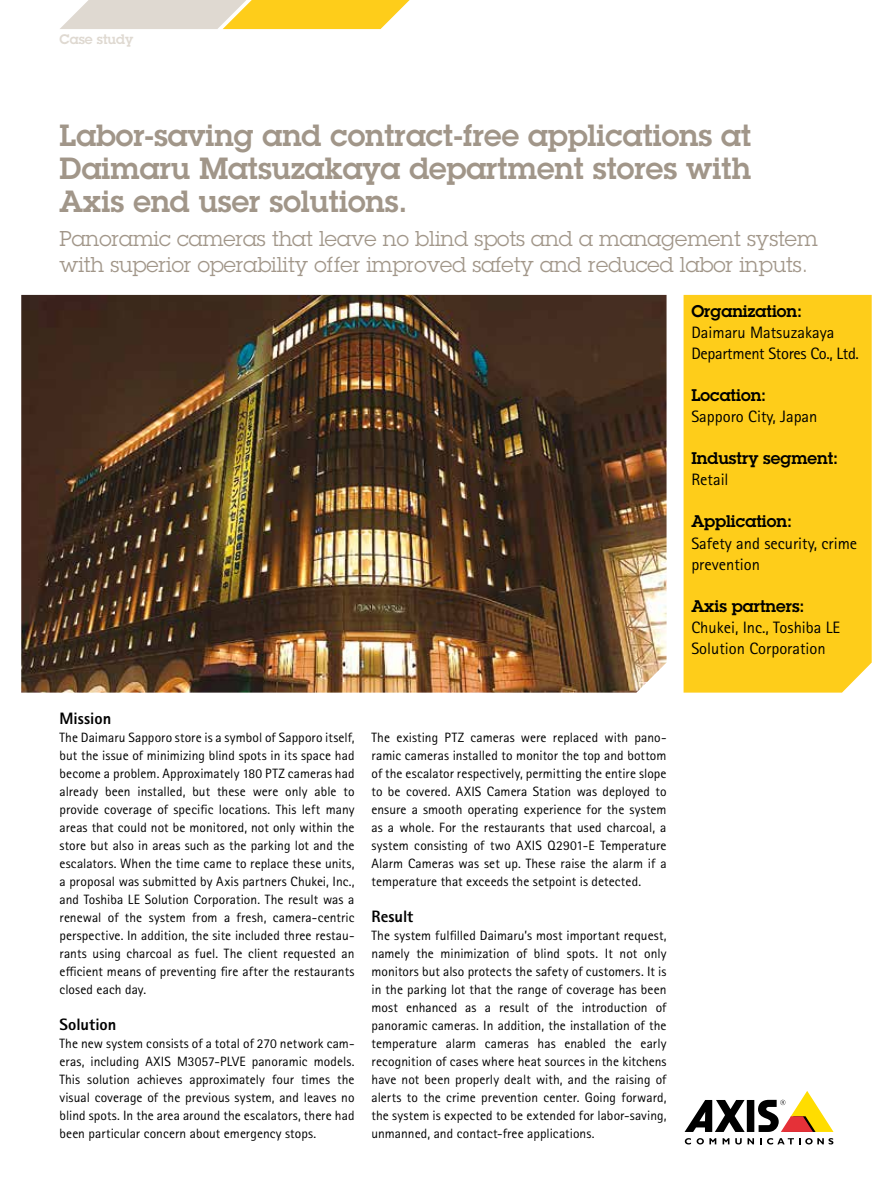
<style>
.page{position:relative;width:893px;height:1191px;background:#fff}
.page>*{position:absolute;margin:0;border:0;box-sizing:border-box;transform-origin:0 0}
.t1{font:600 30px/33px "Lubalin Graph ECG";color:#a19689;text-align:justify}
.t2{font:21px/25.5px "Lubalin Graph ECG";color:#a19689}
.t3{font:16.5px/21px "Rotis Sans Serif Pro";color:#000}
.t4{font:600 16.5px "Lubalin Graph ECG";color:#000}
.t5{font:16.5px/21px "Rotis Sans Serif Pro";letter-spacing:-.02em;color:#000}
.t6{font:800 16.5px "Rotis Sans Serif Pro";color:#000}
.t7{font:13.5px/18px "Rotis Sans Serif Pro";letter-spacing:.005em;color:#000;text-align:justify}
.t8{font:600 13.5px "Lubalin Graph ECG";color:#dfd9d1}
</style>
<div class="page">
<div style="left:747px;top:1100px;width:7px;height:32px;background:#000"></div>
<svg style="left:685px;top:1100px;width:60px;height:32px"></svg>
<svg style="left:758px;top:1091px;width:75px;height:41px"></svg>
<svg style="left:685px;top:1138px;width:6px;height:6px"></svg>
<svg style="left:697px;top:1138px;width:19px;height:6px"></svg>
<svg style="left:723px;top:1138px;width:6px;height:6px"></svg>
<svg style="left:735px;top:1138px;width:19px;height:6px"></svg>
<svg style="left:760px;top:1138px;width:73px;height:6px"></svg>
<div style="left:684px;top:295px;width:188px;height:397px;background:#fecd1a"></div>
<svg style="left:60px;top:0;width:350px;height:29px;background:#f0d782"></svg>
<img style="left:21px;top:295px;width:645px;height:397px">
<p class="t8" style="left:60px;top:30px;width:75px">Case study</p>
<h1 class="t1" style="left:60px;top:119px;width:693px">Labor-saving and contract-free applications at Daimaru Matsuzakaya department stores with Axis end user solutions.</h1>
<h2 class="t2" style="left:60px;top:226px;width:760px">Panoramic cameras that leave no blind spots and a management system with superior operability offer improved safety and reduced labor inputs.</h2>
<p class="t6" style="left:60px;top:707px;width:53px">Mission</p>
<p class="t7" style="left:60px;top:728px;width:297px">The Daimaru Sapporo store is a symbol of Sapporo itself, but the issue of minimizing blind spots in its space had become a problem. Approximately 180 PTZ cameras had already been installed, but these were only able to provide coverage of specific locations. This left many areas that could not be monitored, not only within the store but also in areas such as the parking lot and the escalators. When the time came to replace these units, a proposal was submitted by Axis partners Chukei, Inc., and Toshiba LE Solution Corporation. The result was a renewal of the system from a fresh, camera-centric perspective. In addition, the site included three restau&shy;rants using charcoal as fuel. The client requested an efficient means of preventing fire after the restaurants closed each day.</p>
<p class="t6" style="left:60px;top:1013px;width:58px">Solution</p>
<p class="t7" style="left:60px;top:1034px;width:296px">The new system consists of a total of 270 network cam&shy;eras, including AXIS M3057-PLVE panoramic models.<br>This solution achieves approximately four times the visual coverage of the previous system, and leaves no blind spots. In the area around the escalators, there had been particular concern about emergency stops.</p>
<p class="t7" style="left:372px;top:728px;width:297px">The existing PTZ cameras were replaced with pano&shy;ramic cameras installed to monitor the top and bottom of the escalator respectively, permitting the entire slope to be covered. AXIS Camera Station was deployed to ensure a smooth operating experience for the system as a whole. For the restaurants that used charcoal, a system consisting of two AXIS Q2901-E Temperature Alarm Cameras was set up. These raise the alarm if a temperature that exceeds the setpoint is detected.</p>
<p class="t6" style="left:372px;top:905px;width:43px">Result</p>
<p class="t7" style="left:372px;top:926px;width:297px">The system fulfilled Daimaru’s most important request, namely the minimization of blind spots. It not only monitors but also protects the safety of customers. It is in the parking lot that the range of coverage has been most enhanced as a result of the introduction of panoramic cameras. In addition, the installation of the temperature alarm cameras has enabled the early recognition of cases where heat sources in the kitchens have not been properly dealt with, and the raising of alerts to the crime prevention center. Going forward, the system is expected to be extended for labor-saving, unmanned, and contact-free applications.</p>
<p class="t4" style="left:691px;top:301px;width:112px">Organization:</p>
<p class="t5" style="left:691px;top:322px;width:169px">Daimaru Matsuzakaya<br>Department Stores Co., Ltd.</p>
<p class="t4" style="left:691px;top:385px;width:76px">Location:</p>
<p class="t3" style="left:691px;top:406px;width:128px">Sapporo City, Japan</p>
<p class="t4" style="left:691px;top:448px;width:148px">Industry segment:</p>
<p class="t3" style="left:691px;top:469px;width:39px">Retail</p>
<p class="t4" style="left:691px;top:511px;width:102px">Application:</p>
<p class="t3" style="left:691px;top:532px;width:167px">Safety and security, crime prevention</p>
<p class="t4" style="left:691px;top:595px;width:115px">Axis partners:</p>
<p class="t3" style="left:691px;top:616px;width:150px">Chukei, Inc., Toshiba LE<br>Solution Corporation</p>
</div>
